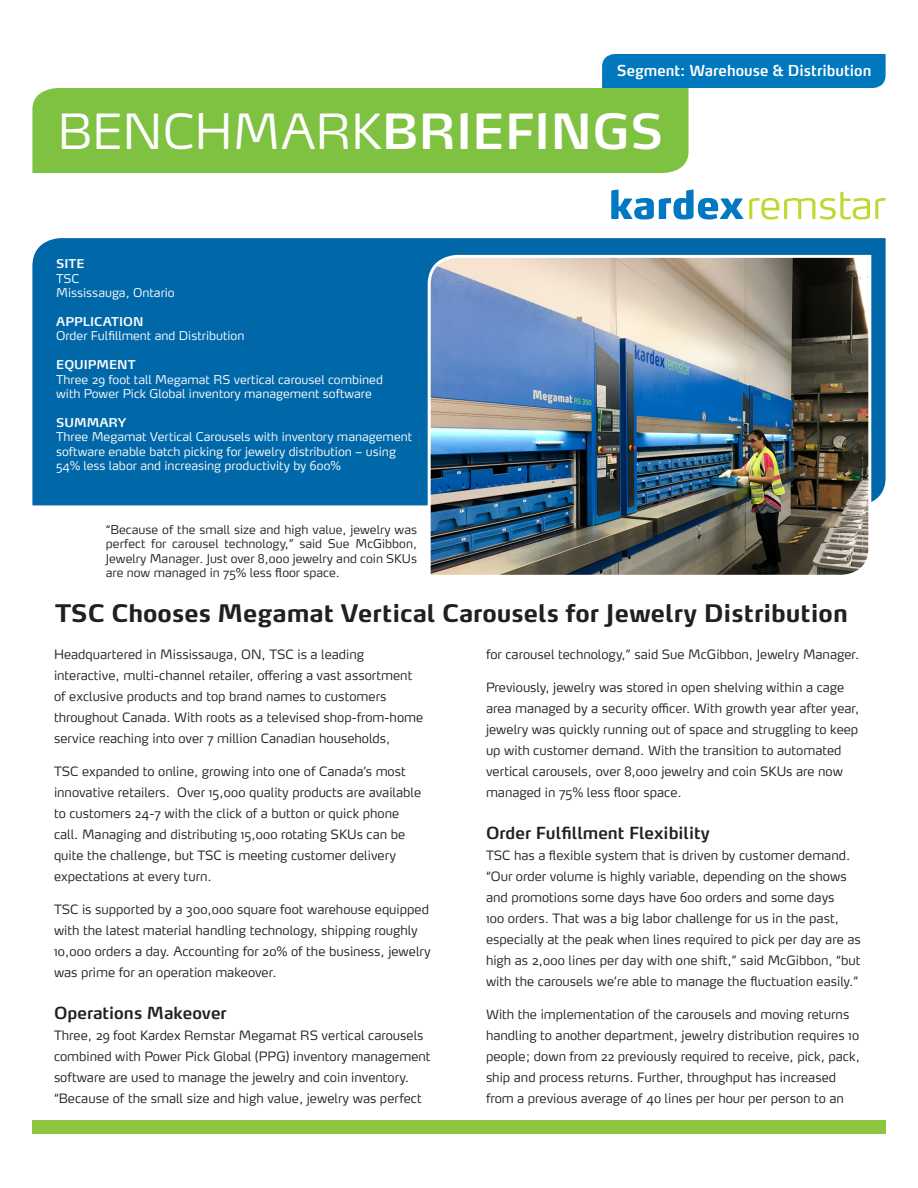
<style>
.page{position:relative;width:918px;height:1188px;background:#fff}
.page>*{position:absolute;margin:0;border:0;box-sizing:border-box;transform-origin:0 0}
.t1{font:300 48px "Max OT";color:#fff}
.t2{font:700 24px "Max OT";color:#231f20}
.t3{font:600 16.5px "Max OT";color:#231f20}
.t4{font:600 15px "Max OT";color:#fff;scale:.95 1}
.t5{font:300 12.75px/21px "Max OT";color:#231f20}
.t6{font:300 12px/14.4px "Max OT";color:#fff}
.t7{font:300 12px/14.4px "Max OT";color:#231f20;text-align:justify}
.t8{font:600 12px "Max OT";color:#fff}
.s1{font-weight:600}
</style>
<div class="page">
<div style="left:32px;top:88px;width:657px;height:85px;background:#7fc241"></div>
<svg style="left:611px;top:190px;width:132px;height:30px"></svg>
<svg style="left:749px;top:192px;width:137px;height:28px"></svg>
<div style="left:32px;top:238px;width:854px;height:267px;background:#0068a9"></div>
<img style="left:426px;top:253px;width:447px;height:322px">
<div style="left:32px;top:1120px;width:854px;height:14px;background:#8bc63e"></div>
<div style="left:602px;top:54px;width:284px;height:34px;background:#0078be"></div>
<p class="t4" style="left:617px;top:60px;width:269px">Segment: Warehouse &amp; Distribution</p>
<p class="t1" style="left:57px;top:101px;width:608px">BENCHMARK<span class="s1">BRIEFINGS</span></p>
<p class="t8" style="left:56px;top:256px;width:30px">SITE</p>
<p class="t6" style="left:56px;top:271px;width:25px">TSC</p>
<p class="t6" style="left:56px;top:285px;width:120px">Mississauga, Ontario</p>
<p class="t8" style="left:56px;top:314px;width:89px">APPLICATION</p>
<p class="t6" style="left:56px;top:329px;width:190px">Order Fulfillment and Distribution</p>
<p class="t8" style="left:56px;top:357px;width:81px">EQUIPMENT</p>
<p class="t6" style="left:56px;top:372px;width:328px">Three 29 foot tall Megamat RS vertical carousel combined</p>
<p class="t6" style="left:56px;top:386px;width:317px">with Power Pick Global inventory management software</p>
<p class="t8" style="left:56px;top:415px;width:72px">SUMMARY</p>
<p class="t6" style="left:56px;top:429px;width:358px">Three Megamat Vertical Carousels with inventory management software enable batch picking for jewelry distribution – using</p>
<p class="t6" style="left:56px;top:458px;width:286px">54% less labor and increasing productivity by 600%</p>
<p class="t7" style="left:106px;top:522px;width:313px">“Because of the small size and high value, jewelry was perfect for carousel technology,” said Sue McGibbon, Jewelry Manager. Just over 8,000 jewelry and coin SKUs are now managed in 75% less floor space.</p>
<p class="t2" style="left:55px;top:598px;width:794px">TSC Chooses Megamat Vertical Carousels for Jewelry Distribution</p>
<p class="t5" style="left:54px;top:644px;width:371px">Headquartered in Mississauga, ON, TSC is a leading interactive, multi-channel retailer, offering a vast assortment of exclusive products and top brand names to customers throughout Canada. With roots as a televised shop-from-home service reaching into over 7 million Canadian households,</p>
<p class="t5" style="left:54px;top:761px;width:369px">TSC expanded to online, growing into one of Canada’s most innovative retailers. Over 15,000 quality products are available to customers 24-7 with the click of a button or quick phone call. Managing and distributing 15,000 rotating SKUs can be quite the challenge, but TSC is meeting customer delivery expectations at every turn.</p>
<p class="t5" style="left:54px;top:899px;width:378px">TSC is supported by a 300,000 square foot warehouse equipped with the latest material handling technology, shipping roughly 10,000 orders a day. Accounting for 20% of the business, jewelry was prime for an operation makeover.</p>
<p class="t3" style="left:54px;top:1002px;width:174px">Operations Makeover</p>
<p class="t5" style="left:54px;top:1025px;width:378px">Three, 29 foot Kardex Remstar Megamat RS vertical carousels combined with Power Pick Global (PPG) inventory management software are used to manage the jewelry and coin inventory. “Because of the small size and high value, jewelry was perfect</p>
<p class="t5" style="left:486px;top:644px;width:375px">for carousel technology,” said Sue McGibbon, Jewelry Manager.</p>
<p class="t5" style="left:486px;top:677px;width:375px">Previously, jewelry was stored in open shelving within a cage area managed by a security officer. With growth year after year, jewelry was quickly running out of space and struggling to keep up with customer demand. With the transition to automated vertical carousels, over 8,000 jewelry and coin SKUs are now managed in 75% less floor space.</p>
<p class="t3" style="left:486px;top:822px;width:225px">Order Fulfillment Flexibility</p>
<p class="t5" style="left:486px;top:845px;width:376px">TSC has a flexible system that is driven by customer demand. “Our order volume is highly variable, depending on the shows and promotions some days have 600 orders and some days<br>100 orders. That was a big labor challenge for us in the past, especially at the peak when lines required to pick per day are as high as 2,000 lines per day with one shift,” said McGibbon, “but with the carousels we’re able to manage the fluctuation easily.”</p>
<p class="t5" style="left:486px;top:1004px;width:375px">With the implementation of the carousels and moving returns handling to another department, jewelry distribution requires 10 people; down from 22 previously required to receive, pick, pack, ship and process returns. Further, throughput has increased from a previous average of 40 lines per hour per person to an</p>
</div>
